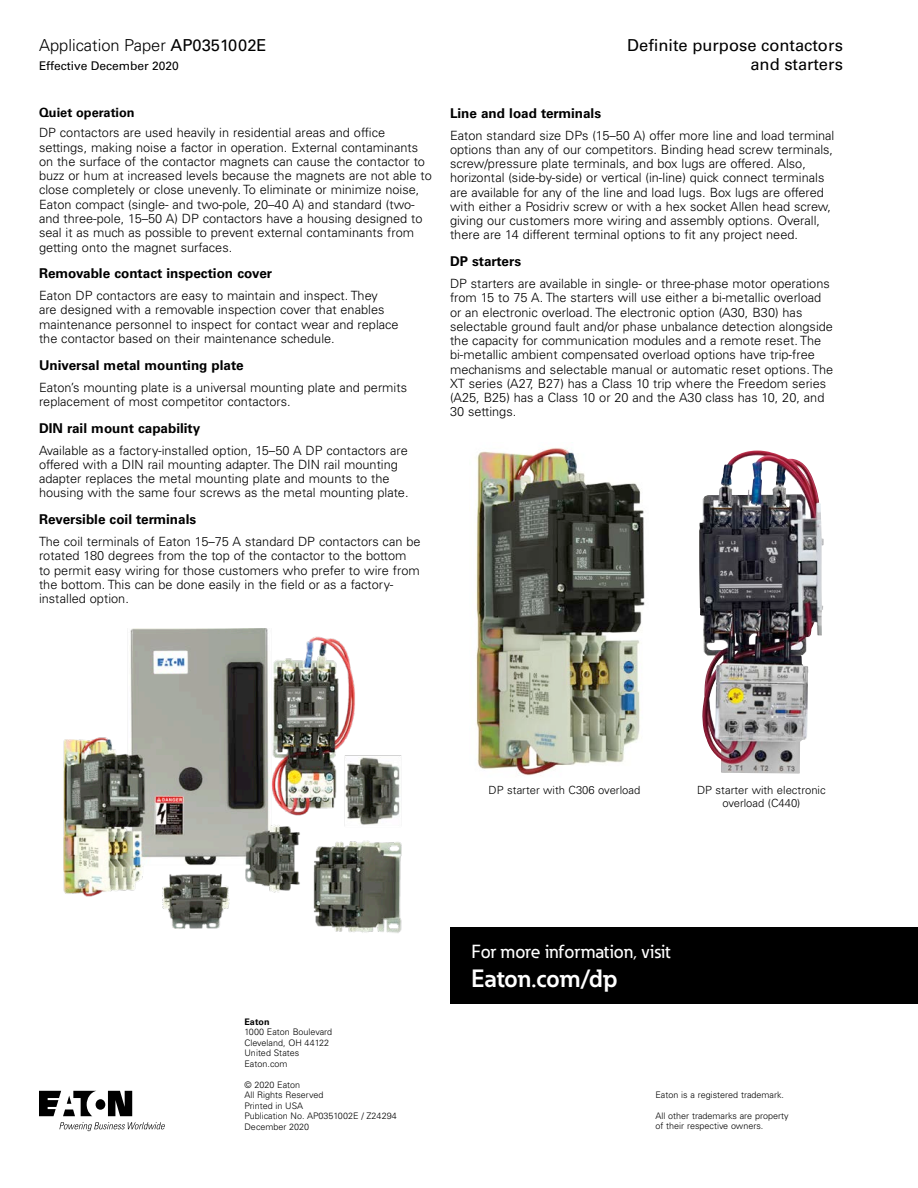
<style>
.page{position:relative;width:918px;height:1188px;background:#fff}
.page>*{position:absolute;margin:0;border:0;box-sizing:border-box;transform-origin:0 0}
.t1{font:700 24.75px "Eaton";letter-spacing:-.01em;color:#fff}
.t2{font:500 18.75px "Eaton";color:#fff}
.t3{font:16.5px/18.8px "Univers LT Std";color:#000;text-align:right}
.t4{font:300 16.5px "Univers LT Std";color:#000}
.t5{font:700 13.5px "Univers LT Std";color:#000}
.t6{font:300 12.75px/14.2px "Univers LT Std";color:#000}
.t7{font:700 12.75px "Univers LT Std";color:#000}
.t8{font:12px "Univers LT Std";color:#000}
.t9{font:300 11.25px/12.8px "Univers LT Std";color:#000;text-align:center}
.t10{font:300 9px/10.5px "Univers LT Std";color:#000}
.t11{font:700 9px "Univers LT Std";color:#000}
.s1{font-weight:400}
</style>
<div class="page">
<svg style="left:39px;top:1091px;width:93px;height:25px"></svg>
<svg style="left:59px;top:1122px;width:106px;height:9px"></svg>
<img style="left:63px;top:629px;width:339px;height:304px">
<img style="left:476px;top:448px;width:169px;height:328px">
<img style="left:699px;top:452px;width:125px;height:322px">
<div style="left:450px;top:927px;width:468px;height:77px;background:#000"></div>
<p class="t4" style="left:39px;top:35px;width:229px">Application Paper <span class="s1">AP0351002E</span></p>
<p class="t8" style="left:39px;top:59px;width:141px">Effective December 2020</p>
<p class="t7" style="left:39px;top:105px;width:97px">Quiet operation</p>
<p class="t6" style="left:39px;top:126px;width:394px">DP contactors are used heavily in residential areas and office settings, making noise a factor in operation. External contaminants on the surface of the contactor magnets can cause the contactor to buzz or hum at increased levels because the magnets are not able to close completely or close unevenly. To eliminate or minimize noise, Eaton compact (single- and two-pole, 20–40 A) and standard (two&shy;and three-pole, 15–50 A) DP contactors have a housing designed to seal it as much as possible to prevent external contaminants from getting onto the magnet surfaces.</p>
<p class="t5" style="left:39px;top:266px;width:235px">Removable contact inspection cover</p>
<p class="t6" style="left:39px;top:289px;width:361px">Eaton DP contactors are easy to maintain and inspect. They are designed with a removable inspection cover that enables maintenance personnel to inspect for contact wear and replace the contactor based on their maintenance schedule.</p>
<p class="t5" style="left:39px;top:357px;width:206px">Universal metal mounting plate</p>
<p class="t6" style="left:39px;top:380px;width:370px">Eaton’s mounting plate is a universal mounting plate and permits replacement of most competitor contactors.</p>
<p class="t5" style="left:39px;top:420px;width:163px">DIN rail mount capability</p>
<p class="t6" style="left:39px;top:443px;width:371px">Available as a factory-installed option, 15–50 A DP contactors are offered with a DIN rail mounting adapter. The DIN rail mounting adapter replaces the metal mounting plate and mounts to the housing with the same four screws as the metal mounting plate.</p>
<p class="t5" style="left:39px;top:512px;width:159px">Reversible coil terminals</p>
<p class="t6" style="left:39px;top:535px;width:383px">The coil terminals of Eaton 15–75 A standard DP contactors can be rotated 180 degrees from the top of the contactor to the bottom to permit easy wiring for those customers who prefer to wire from the bottom. This can be done easily in the field or as a factory&shy;installed option.</p>
<p class="t3" style="left:627px;top:36px;width:217px">Definite purpose contactors and starters</p>
<p class="t5" style="left:450px;top:105px;width:153px">Line and load terminals</p>
<p class="t6" style="left:450px;top:128px;width:386px">Eaton standard size DPs (15–50 A) offer more line and load terminal options than any of our competitors. Binding head screw terminals, screw/pressure plate terminals, and box lugs are offered. Also, horizontal (side-by-side) or vertical (in-line) quick connect terminals are available for any of the line and load lugs. Box lugs are offered with either a Posidriv screw or with a hex socket Allen head screw, giving our customers more wiring and assembly options. Overall, there are 14 different terminal options to fit any project need.</p>
<p class="t5" style="left:450px;top:254px;width:73px">DP starters</p>
<p class="t6" style="left:450px;top:276px;width:385px">DP starters are available in single- or three-phase motor operations from 15 to 75 A. The starters will use either a bi-metallic overload or an electronic overload. The electronic option (A30, B30) has selectable ground fault and/or phase unbalance detection alongside the capacity for communication modules and a remote reset. The bi-metallic ambient compensated overload options have trip-free mechanisms and selectable manual or automatic reset options. The XT series (A27, B27) has a Class 10 trip where the Freedom series (A25, B25) has a Class 10 or 20 and the A30 class has 10, 20, and 30 settings.</p>
<p class="t9" style="left:489px;top:784px;width:153px">DP starter with C306 overload</p>
<p class="t9" style="left:697px;top:784px;width:130px">DP starter with electronic overload (C440)</p>
<h2 class="t2" style="left:472px;top:940px;width:201px">For more information, visit</h2>
<h1 class="t1" style="left:472px;top:963px;width:147px">Eaton.com/dp</h1>
<p class="t11" style="left:244px;top:1016px;width:27px">Eaton</p>
<p class="t10" style="left:244px;top:1027px;width:89px">1000 Eaton Boulevard<br>Cleveland, OH 44122<br>United States<br>Eaton.com</p>
<p class="t10" style="left:244px;top:1079px;width:154px">© 2020 Eaton<br>All Rights Reserved<br>Printed in USA<br>Publication No. AP0351002E / Z24294<br>December 2020</p>
<p class="t10" style="left:656px;top:1090px;width:130px">Eaton is a registered trademark.</p>
<p class="t10" style="left:656px;top:1111px;width:135px">All other trademarks are property of their respective owners.</p>
</div>
